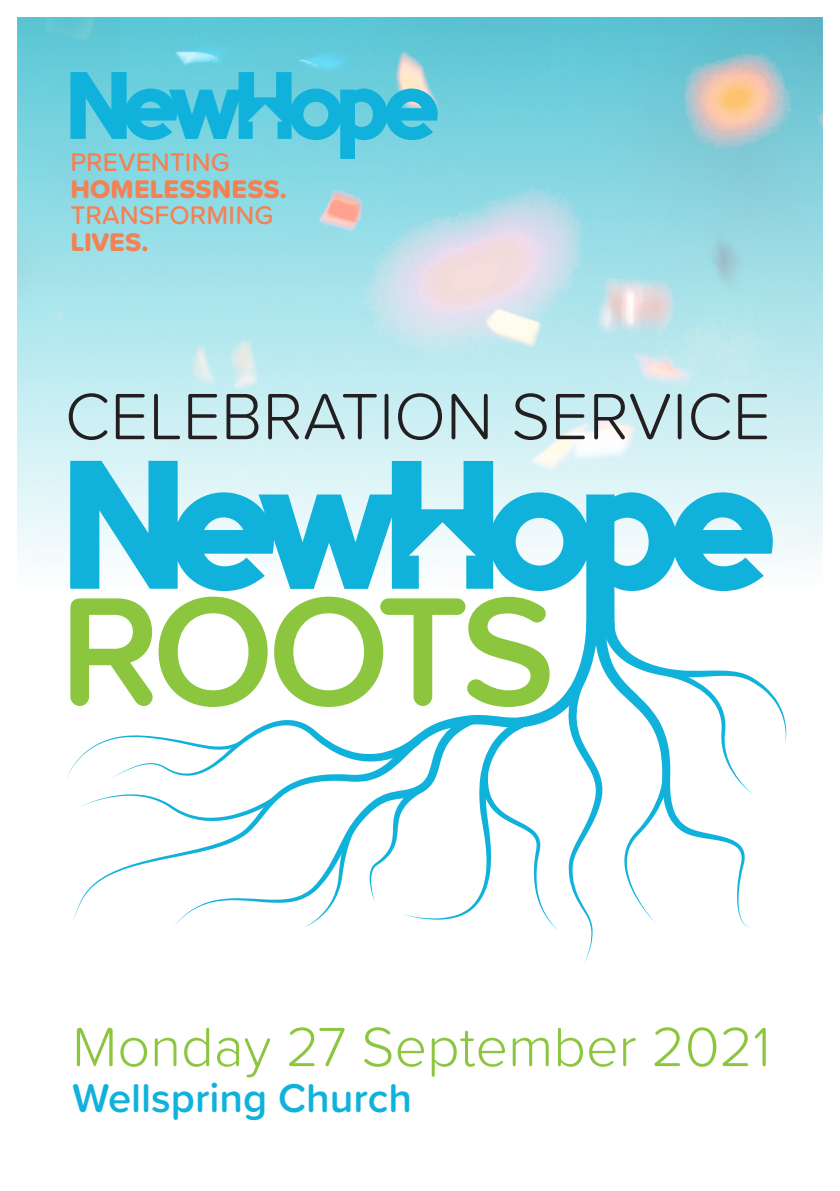
<style>
.page{position:relative;width:840px;height:1191px;background:#fff}
.page>*{position:absolute;margin:0;border:0;box-sizing:border-box;transform-origin:0 0}
.t1{font:600 159.8px "Proxima Soft";letter-spacing:-.05em;color:#8bc63e}
.intro{font:300 67.8px "Proxima Soft";color:#231f20}
.intro-2{font:300 57.2px "Proxima Soft";color:#8bc63e}
.intro-3{font:600 41.6px "Proxima Soft";color:#10b2db}
.t2{font:500 26.4px "Proxima Soft";letter-spacing:.005em;color:#f48154}
.t3{font:26.4px "Proxima Soft Extrabld";letter-spacing:.005em;color:#f48154}
</style>
<div class="page">
<img style="left:18px;top:18px;width:803px;height:719px">
<svg style="left:70px;top:72px;width:367px;height:87px;background:#4ac3dc"></svg>
<svg style="left:70px;top:461px;width:702px;height:166px"></svg>
<svg style="left:73px;top:619px;width:495px;height:118px"></svg>
<svg style="left:568px;top:618px;width:218px;height:345px"></svg>
<svg style="left:65px;top:712px;width:494px;height:218px"></svg>
<p class="t2" style="left:70px;top:143px;width:161px">PREVENTING</p>
<p class="t3" style="left:70px;top:169px;width:218px">HOMELESSNESS.</p>
<p class="t2" style="left:70px;top:196px;width:204px">TRANSFORMING</p>
<p class="t3" style="left:70px;top:222px;width:79px">LIVES.</p>
<p class="intro" style="left:65px;top:366px;width:707px">CELEBRATION SERVICE</p>
<p class="t1" style="left:59px;top:531px;width:497px">ROOTS</p>
<p class="intro-2" style="left:72px;top:1004px;width:699px">Monday 27 September 2021</p>
<p class="intro-3" style="left:72px;top:1066px;width:341px">Wellspring Church</p>
</div>
